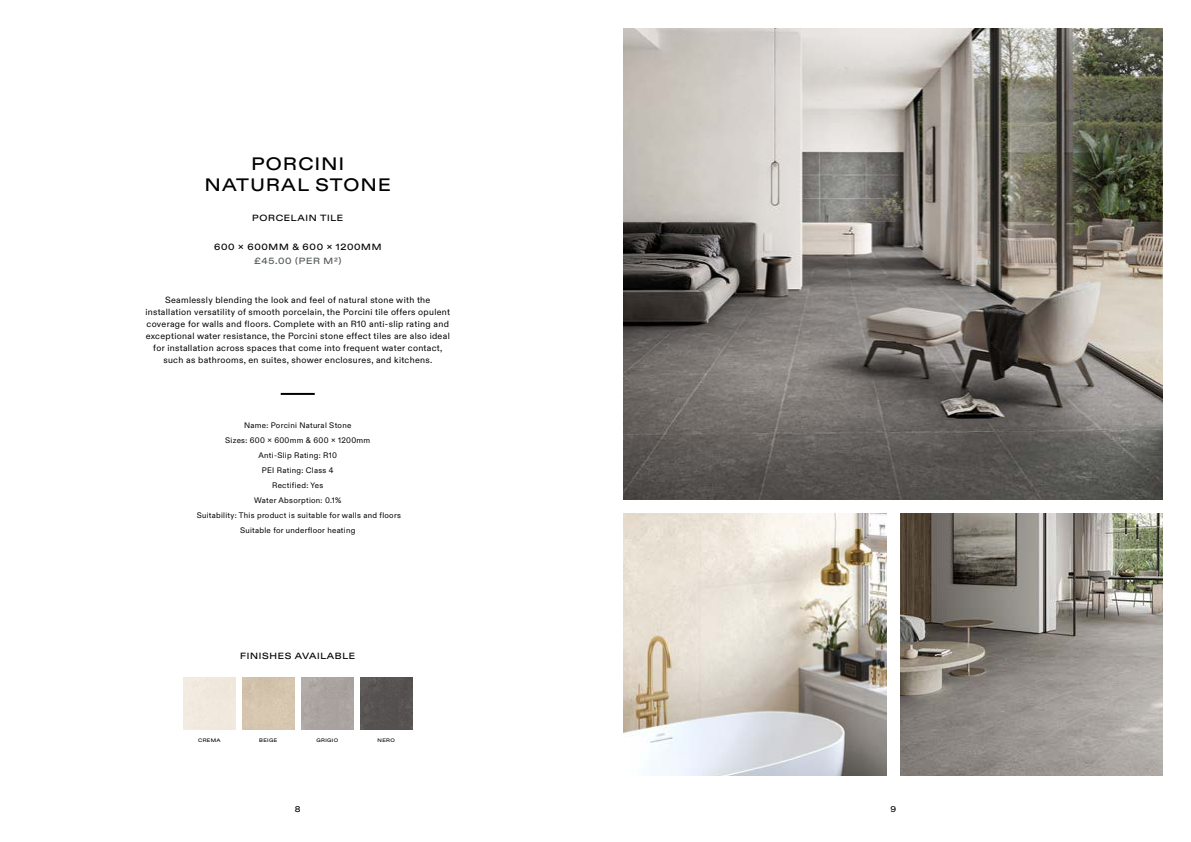
<style>
.page{position:relative;width:1191px;height:842px;background:#fff}
.page>*{position:absolute;margin:0;border:0;box-sizing:border-box;transform-origin:0 0}
.t1{font:500 18px/21.6px "ABC Diatype Extended";letter-spacing:.075em;color:#000;text-align:center}
.t2{font:9px/12px "ABC Diatype";letter-spacing:.035em;color:#000;text-align:center}
.t3{font:500 9px "ABC Diatype Extended";letter-spacing:.075em;color:#000}
.t4{font:500 9px "ABC Diatype Extended";letter-spacing:.075em;color:#535859}
.t5{font:500 8.2px "ABC Diatype Extended";color:#000}
.t6{font:8px/15px "ABC Diatype";letter-spacing:.035em;color:#000;text-align:center}
.t7{font:500 5px "ABC Diatype Extended";letter-spacing:.075em;color:#000}
</style>
<div class="page">
<img style="left:301px;top:677px;width:52px;height:52px">
<div style="left:360px;top:677px;width:52px;height:52px;background:#575351"></div>
<img style="left:624px;top:28px;width:538px;height:471px">
<img style="left:900px;top:514px;width:262px;height:262px">
<img style="left:624px;top:514px;width:262px;height:262px">
<hr style="left:281px;top:393px;width:34px;height:2px;background:#000">
<h1 class="t1" style="left:205px;top:153px;width:187px">PORCINI<br>NATURAL STONE</h1>
<p class="t3" style="left:252px;top:212px;width:93px">PORCELAIN TILE</p>
<p class="t3" style="left:214px;top:242px;width:169px">600 x 600MM &amp; 600 x 1200MM</p>
<p class="t4" style="left:254px;top:255px;width:89px">£45.00 (PER M2)</p>
<p class="t2" style="left:145px;top:294px;width:306px">Seamlessly blending the look and feel of natural stone with the installation versatility of smooth porcelain, the Porcini tile offers opulent coverage for walls and floors. Complete with an R10 anti-slip rating and exceptional water resistance, the Porcini stone effect tiles are also ideal for installation across spaces that come into frequent water contact, such as bathrooms, en suites, shower enclosures, and kitchens.</p>
<p class="t6" style="left:197px;top:418px;width:206px">Name: Porcini Natural Stone<br>Sizes: 600 x 600mm &amp; 600 x 1200mm<br>Anti-Slip Rating: R10<br>PEI Rating: Class 4<br>Rectified: Yes<br>Water Absorption: 0.1%<br>Suitability: This product is suitable for walls and floors<br>Suitable for underfloor heating</p>
<p class="t3" style="left:240px;top:650px;width:117px">FINISHES AVAILABLE</p>
<p class="t7" style="left:198px;top:737px;width:24px">CREMA</p>
<p class="t7" style="left:259px;top:737px;width:20px">BEIGE</p>
<p class="t7" style="left:316px;top:737px;width:23px">GRIGIO</p>
<p class="t7" style="left:377px;top:737px;width:19px">NERO</p>
<p class="t5" style="left:295px;top:804px;width:7px">8</p>
<p class="t5" style="left:890px;top:804px;width:7px">9</p>
</div>
